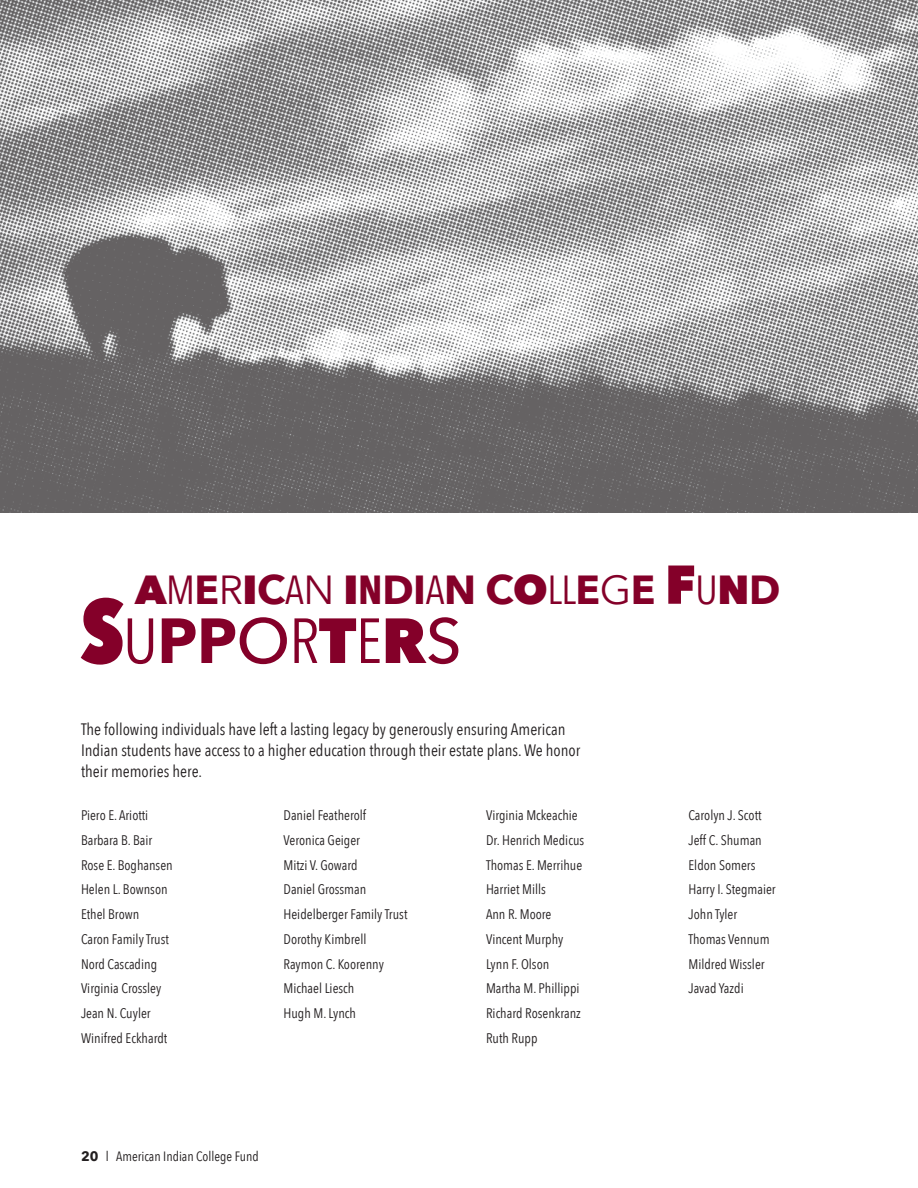
<style>
.page{position:relative;width:918px;height:1188px;background:#fff}
.page>*{position:absolute;margin:0;border:0;box-sizing:border-box;transform-origin:0 0}
.t1{font:63px "Avenir Next Condensed";color:#840029}
.t2{font:700 40.5px "Avenir Next";color:#840029}
.t3{font:16.5px/21px "Avenir Next Condensed";color:#231f20}
.t4{font:13.8px/24.8px "Avenir Next Condensed";color:#231f20}
.t5{font:13.5px "Avenir Next Condensed";color:#231f20}
.s1{font-weight:800}
.s2{font-family:"Avenir Next Condensed";font-weight:400}
.s3{font-weight:400}
.s4{font-family:"Avenir Next Condensed"}
.s5{font-weight:800;font-size:54px}
.s6{font-weight:800;font-size:90px}
.s7{font-family:"Avenir Next";font-weight:700}
.s8{font-family:"Avenir Next";font-weight:500}
.s9{font-family:"Avenir Next";font-weight:800}
</style>
<div class="page">
<img style="left:0;top:0;width:918px;height:513px">
<h2 class="t2" style="left:135px;top:555px;width:647px"><span class="s1">A</span><span class="s2">M</span>E<span class="s3">R</span><span class="s1">I</span>C<span class="s2">A</span><span class="s3">N</span> <span class="s1">I</span><span class="s4">N</span>DI<span class="s2">A</span>N C<span class="s1">O</span><span class="s2">LL</span>E<span class="s3">G</span>E <span class="s5">F</span><span class="s2">U</span><span class="s1">N</span>D</h2>
<h1 class="t1" style="left:81px;top:587px;width:382px"><span class="s6">S</span>U<span class="s7">PP</span><span class="s8">O</span>R<span class="s9">T</span>E<span class="s9">R</span><span class="s8">S</span></h1>
<p class="t3" style="left:81px;top:718px;width:501px">The following individuals have left a lasting legacy by generously ensuring American<br>Indian students have access to a higher education through their estate plans. We honor their memories here.</p>
<p class="t4" style="left:81px;top:802px;width:93px">Piero E. Ariotti<br>Barbara B. Bair<br>Rose E. Boghansen<br>Helen L. Bownson<br>Ethel Brown<br>Caron Family Trust<br>Nord Cascading<br>Virginia Crossley<br>Jean N. Cuyler<br>Winifred Eckhardt</p>
<p class="t4" style="left:284px;top:802px;width:125px">Daniel Featherolf<br>Veronica Geiger<br>Mitzi V. Goward<br>Daniel Grossman<br>Heidelberger Family Trust<br>Dorothy Kimbrell<br>Raymon C. Koorenny<br>Michael Liesch<br>Hugh M. Lynch</p>
<p class="t4" style="left:486px;top:802px;width:100px">Virginia Mckeachie<br>Dr. Henrich Medicus<br>Thomas E. Merrihue<br>Harriet Mills<br>Ann R. Moore<br>Vincent Murphy<br>Lynn F. Olson<br>Martha M. Phillippi<br>Richard Rosenkranz<br>Ruth Rupp</p>
<p class="t4" style="left:689px;top:802px;width:89px">Carolyn J. Scott<br>Jeff C. Shuman<br>Eldon Somers<br>Harry I. Stegmaier<br>John Tyler<br>Thomas Vennum<br>Mildred Wissler<br>Javad Yazdi</p>
<p class="t5" style="left:81px;top:1145px;width:179px"><span class="s7">20</span> l American Indian College Fund</p>
</div>
